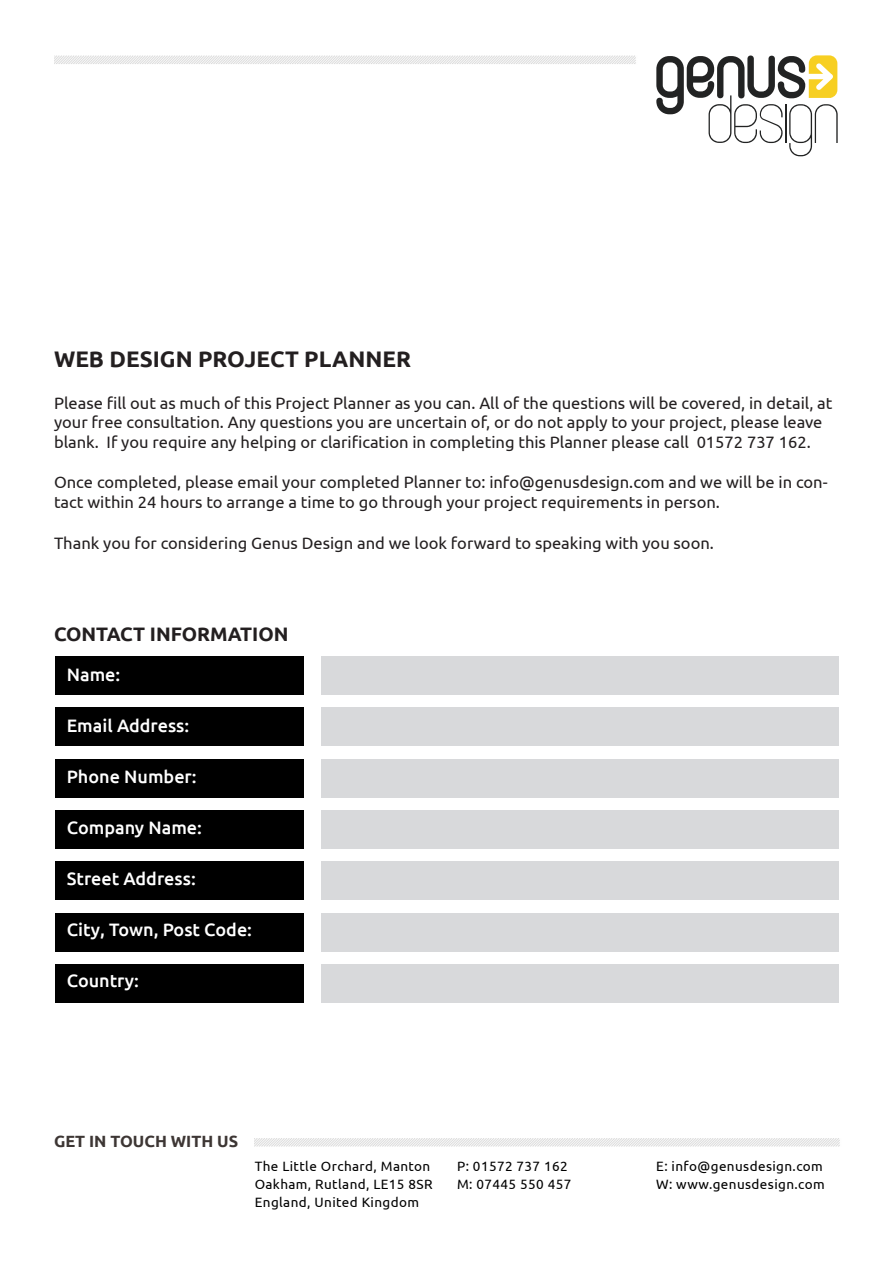
<style>
.page{position:relative;width:893px;height:1263px;background:#fff}
.page>*{position:absolute;margin:0;border:0;box-sizing:border-box;transform-origin:0 0}
.t1{font:72.6px "Curvature Rounded";color:#222323}
.t2{font:67.35px "Curvature Fine";color:#222323}
.t3{font:700 22.5px "Ubuntu";color:#231f20}
.t4{font:700 19.5px "Ubuntu";color:#231f20}
.t5{font:500 18px "Ubuntu";color:#fff}
.t6{font:16.5px/19.8px "Ubuntu";color:#231f20}
.t7{font:700 16.2px "Ubuntu";color:#3d3634}
.t8{font:13.5px "Ubuntu";letter-spacing:.03em;color:#000}
</style>
<div class="page">
<img style="left:54px;top:55px;width:582px;height:9px">
<img style="left:255px;top:1138px;width:585px;height:9px">
<svg style="left:809px;top:55px;width:28px;height:43px"></svg>
<div style="left:56px;top:656px;width:248px;height:39px;background:#000"></div>
<div style="left:56px;top:707px;width:248px;height:39px;background:#000"></div>
<div style="left:56px;top:861px;width:248px;height:39px;background:#000"></div>
<div style="left:56px;top:759px;width:248px;height:39px;background:#000"></div>
<div style="left:56px;top:913px;width:248px;height:39px;background:#000"></div>
<div style="left:56px;top:810px;width:248px;height:39px;background:#000"></div>
<div style="left:56px;top:964px;width:248px;height:39px;background:#000"></div>
<div style="left:322px;top:656px;width:517px;height:39px;background:#d8d9db"></div>
<div style="left:322px;top:707px;width:517px;height:39px;background:#d8d9db"></div>
<div style="left:322px;top:861px;width:517px;height:39px;background:#d8d9db"></div>
<div style="left:322px;top:759px;width:517px;height:39px;background:#d8d9db"></div>
<div style="left:322px;top:913px;width:517px;height:39px;background:#d8d9db"></div>
<div style="left:322px;top:810px;width:517px;height:39px;background:#d8d9db"></div>
<div style="left:322px;top:964px;width:517px;height:39px;background:#d8d9db"></div>
<h1 class="t1" style="left:655px;top:19px;width:153px">genus</h1>
<h2 class="t2" style="left:707px;top:73px;width:133px">design</h2>
<p class="t3" style="left:54px;top:346px;width:359px">WEB DESIGN PROJECT PLANNER</p>
<p class="t6" style="left:54px;top:392px;width:780px">Please fill out as much of this Project Planner as you can. All of the questions will be covered, in detail, at your free consultation. Any questions you are uncertain of, or do not apply to your project, please leave blank. If you require any helping or clarification in completing this Planner please call 01572 737 162.</p>
<p class="t6" style="left:54px;top:472px;width:775px">Once completed, please email your completed Planner to: info@genusdesign.com and we will be in con&shy;tact within 24 hours to arrange a time to go through your project requirements in person.</p>
<p class="t6" style="left:54px;top:533px;width:661px">Thank you for considering Genus Design and we look forward to speaking with you soon.</p>
<p class="t4" style="left:54px;top:622px;width:236px">CONTACT INFORMATION</p>
<p class="t5" style="left:67px;top:663px;width:55px">Name:</p>
<p class="t5" style="left:67px;top:714px;width:124px">Email Address:</p>
<p class="t5" style="left:67px;top:765px;width:131px">Phone Number:</p>
<p class="t5" style="left:67px;top:816px;width:137px">Company Name:</p>
<p class="t5" style="left:67px;top:867px;width:131px">Street Address:</p>
<p class="t5" style="left:67px;top:918px;width:187px">City, Town, Post Code:</p>
<p class="t5" style="left:67px;top:969px;width:74px">Country:</p>
<p class="t7" style="left:54px;top:1131px;width:186px">GET IN TOUCH WITH US</p>
<p class="t8" style="left:255px;top:1158px;width:177px">The Little Orchard, Manton</p>
<p class="t8" style="left:255px;top:1176px;width:179px">Oakham, Rutland, LE15 8SR</p>
<p class="t8" style="left:255px;top:1194px;width:166px">England, United Kingdom</p>
<p class="t8" style="left:457px;top:1158px;width:112px">P: 01572 737 162</p>
<p class="t8" style="left:457px;top:1176px;width:116px">M: 07445 550 457</p>
<p class="t8" style="left:656px;top:1158px;width:168px">E: info@genusdesign.com</p>
<p class="t8" style="left:656px;top:1176px;width:170px">W: www.genusdesign.com</p>
</div>
